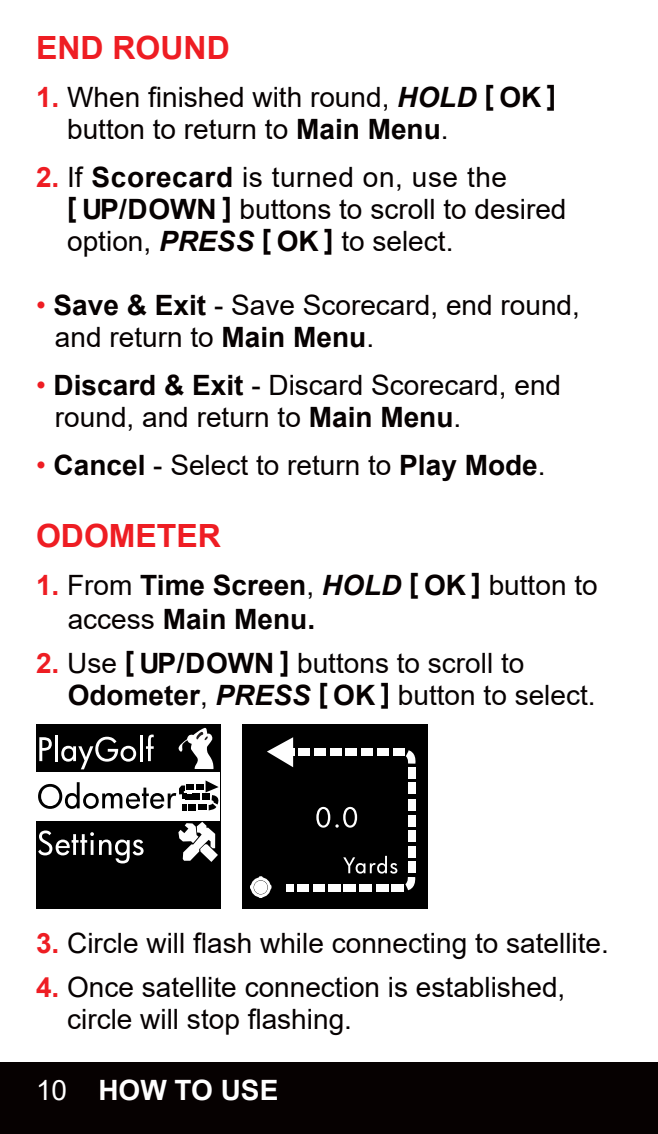
<style>
.page{position:relative;width:658px;height:1134px;background:#fff}
.page>*{position:absolute;margin:0;border:0;box-sizing:border-box;transform-origin:0 0}
.t1{font:700 32px "Arial";color:#ee1d23}
.t2{font:28px/32px "Arial";color:#060101}
.t3{font:700 28px/33.6px "Arial";color:#060101}
.t4{font:700 28px "Arial";color:#fff}
.s1{font-weight:700;color:#ee1d23}
.s2{font-weight:700;font-style:italic}
.s3{font-weight:700}
.s4{color:#ee1d23}
.s5{font-weight:400}
.s6{font-style:italic}
</style>
<div class="page">
<div style="left:36px;top:724px;width:184px;height:185px;background:#000"></div>
<div style="left:36px;top:773px;width:184px;height:48px;background:#fff"></div>
<svg style="left:39px;top:737px;width:13px;height:24px"></svg>
<hr style="left:55px;top:735px;width:3px;height:26px;background:#fff">
<svg style="left:61px;top:737px;width:75px;height:32px"></svg>
<hr style="left:140px;top:735px;width:2px;height:26px;background:#fff">
<svg style="left:146px;top:734px;width:8px;height:27px"></svg>
<svg style="left:38px;top:830px;width:106px;height:33px"></svg>
<svg style="left:178px;top:727px;width:36px;height:42px"></svg>
<div style="left:188px;top:804px;width:8px;height:7px;background:#000"></div>
<div style="left:198px;top:804px;width:8px;height:6px;background:#000"></div>
<div style="left:202px;top:794px;width:8px;height:6px;background:#000"></div>
<div style="left:192px;top:794px;width:8px;height:6px;background:#000"></div>
<div style="left:186px;top:784px;width:8px;height:5px;background:#000"></div>
<div style="left:196px;top:784px;width:8px;height:5px;background:#000"></div>
<svg style="left:38px;top:782px;width:153px;height:29px"></svg>
<svg style="left:205px;top:780px;width:16px;height:30px"></svg>
<svg style="left:178px;top:822px;width:40px;height:40px"></svg>
<div style="left:242px;top:724px;width:185px;height:185px;background:#000"></div>
<svg style="left:316px;top:807px;width:41px;height:21px"></svg>
<svg style="left:343px;top:856px;width:54px;height:18px"></svg>
<div style="left:286px;top:885px;width:8px;height:7px;background:#fff"></div>
<div style="left:297px;top:885px;width:12px;height:7px;background:#fff"></div>
<div style="left:313px;top:885px;width:12px;height:7px;background:#fff"></div>
<div style="left:328px;top:885px;width:12px;height:7px;background:#fff"></div>
<div style="left:343px;top:885px;width:13px;height:7px;background:#fff"></div>
<div style="left:359px;top:885px;width:13px;height:7px;background:#fff"></div>
<div style="left:376px;top:885px;width:12px;height:7px;background:#fff"></div>
<div style="left:391px;top:885px;width:12px;height:7px;background:#fff"></div>
<div style="left:408px;top:861px;width:7px;height:12px;background:#fff"></div>
<div style="left:408px;top:846px;width:7px;height:12px;background:#fff"></div>
<div style="left:408px;top:830px;width:7px;height:12px;background:#fff"></div>
<div style="left:408px;top:815px;width:7px;height:12px;background:#fff"></div>
<div style="left:408px;top:799px;width:7px;height:11px;background:#fff"></div>
<div style="left:408px;top:782px;width:7px;height:12px;background:#fff"></div>
<div style="left:408px;top:767px;width:7px;height:12px;background:#fff"></div>
<div style="left:393px;top:749px;width:11px;height:7px;background:#fff"></div>
<div style="left:377px;top:749px;width:12px;height:7px;background:#fff"></div>
<div style="left:361px;top:749px;width:12px;height:7px;background:#fff"></div>
<div style="left:345px;top:749px;width:12px;height:7px;background:#fff"></div>
<div style="left:329px;top:749px;width:12px;height:7px;background:#fff"></div>
<div style="left:314px;top:749px;width:12px;height:7px;background:#fff"></div>
<div style="left:298px;top:749px;width:12px;height:7px;background:#fff"></div>
<div style="left:283px;top:749px;width:12px;height:7px;background:#fff"></div>
<svg style="left:406px;top:750px;width:10px;height:14px"></svg>
<svg style="left:405px;top:877px;width:11px;height:13px"></svg>
<svg style="left:267px;top:737px;width:26px;height:30px"></svg>
<svg style="left:250px;top:876px;width:22px;height:22px"></svg>
<div style="left:0;top:1062px;width:658px;height:72px;background:#060101"></div>
<p class="t1" style="left:36px;top:26px;width:195px">END ROUND</p>
<p class="t2" style="left:67px;top:81px;width:490px;text-indent:-31px"><span class="s1">1.</span> When finished with round, <span class="s2">HOLD</span> <span class="s3">[ OK ] </span>button to return to <span class="s3">Main Menu</span>.</p>
<p class="t2" style="left:67px;top:161px;width:501px;text-indent:-31px"><span class="s1">2.</span> If <span class="s3">Scorecard</span> is turned on, use the<br><span class="s3">[ UP/DOWN ]</span> buttons to scroll to desired option, <span class="s2">PRESS</span> <span class="s3">[ OK ]</span> to select.</p>
<p class="t2" style="left:55px;top:289px;width:526px;text-indent:-19px"><span class="s4">•</span> <span class="s3">Save &amp; Exit</span> - Save Scorecard, end round, and return to <span class="s3">Main Menu</span>.</p>
<p class="t2" style="left:55px;top:369px;width:507px;text-indent:-19px"><span class="s4">•</span> <span class="s3">Discard &amp; Exit</span> - Discard Scorecard, end round, and return to <span class="s3">Main Menu</span>.</p>
<p class="t2" style="left:36px;top:449px;width:511px"><span class="s4">•</span> <span class="s3">Cancel</span> - Select to return to <span class="s3">Play Mode</span>.</p>
<p class="t1" style="left:36px;top:514px;width:186px">ODOMETER</p>
<p class="t3" style="left:68px;top:569px;width:531px;text-indent:-32px"><span class="s4">1.</span> <span class="s5">From</span> Time Screen<span class="s5">,</span> <span class="s6">HOLD</span> [ OK ] <span class="s5">button to access</span> Main Menu.</p>
<p class="t2" style="left:68px;top:647px;width:529px;text-indent:-32px"><span class="s1">2.</span> Use <span class="s3">[ UP/DOWN ]</span> buttons to scroll to<br><span class="s3">Odometer</span>, <span class="s2">PRESS</span> <span class="s3">[ OK ]</span> button to select.</p>
<p class="t2" style="left:36px;top:927px;width:574px"><span class="s1">3.</span> Circle will flash while connecting to satellite.</p>
<p class="t2" style="left:67px;top:971px;width:500px;text-indent:-31px"><span class="s1">4.</span> Once satellite connection is established, circle will stop flashing.</p>
<p class="t4" style="left:36px;top:1071px;width:244px"><span class="s5">10</span> HOW TO USE</p>
</div>
